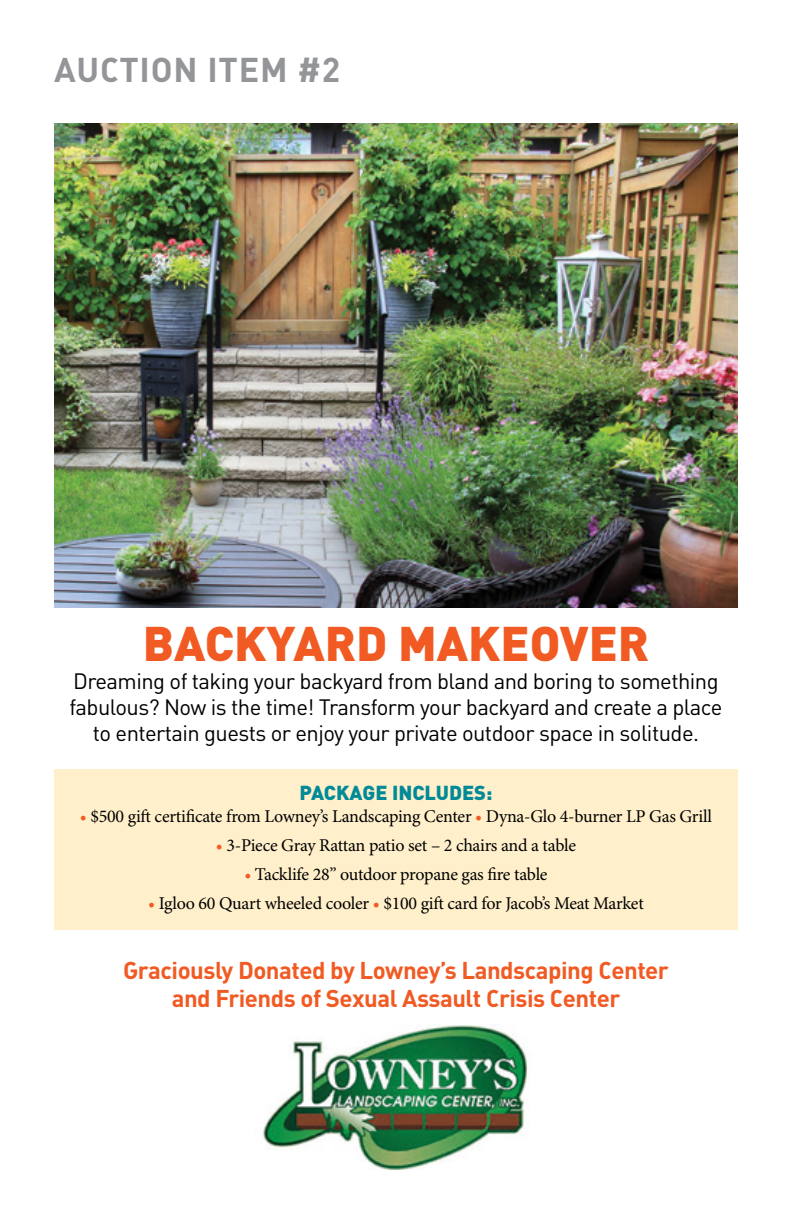
<style>
.page{position:relative;width:792px;height:1224px;background:#fff}
.page>*{position:absolute;margin:0;border:0;box-sizing:border-box;transform-origin:0 0}
.t1{font:900 48px "DIN";color:#f15a22}
.t2{font:700 34px "DIN";letter-spacing:.025em;color:#939598}
.t3{font:700 24px/28px "DIN";letter-spacing:-.02em;color:#f15a22;text-align:center}
.t4{font:22px/26px "DIN";letter-spacing:-.025em;color:#000;text-align:center}
.t5{font:900 20px "DIN";color:#008a97}
.t6{font:18px "Minion Pro";letter-spacing:-.015em;color:#000}
.s1{color:#f15a22}
</style>
<div class="page">
<div style="left:54px;top:769px;width:684px;height:160px;background:#fff0cb"></div>
<img style="left:54px;top:123px;width:684px;height:485px">
<img style="left:263px;top:1025px;width:265px;height:145px">
<h2 class="t2" style="left:54px;top:48px;width:288px">AUCTION ITEM #2</h2>
<h1 class="t1" style="left:143px;top:612px;width:508px">BACKYARD MAKEOVER</h1>
<p class="t4" style="left:70px;top:668px;width:654px">Dreaming of taking your backyard from bland and boring to something fabulous? Now is the time! Transform your backyard and create a place to entertain guests or enjoy your private outdoor space in solitude.</p>
<p class="t5" style="left:300px;top:779px;width:194px">PACKAGE INCLUDES:</p>
<p class="t6" style="left:80px;top:805px;width:634px"><span class="s1">•</span> $500 gift certificate from Lowney’s Landscaping Center <span class="s1">•</span> Dyna-Glo 4-burner LP Gas Grill</p>
<p class="t6" style="left:216px;top:835px;width:362px"><span class="s1">•</span> 3-Piece Gray Rattan patio set – 2 chairs and a table</p>
<p class="t6" style="left:244px;top:864px;width:305px"><span class="s1">•</span> Tacklife 28” outdoor propane gas fire table</p>
<p class="t6" style="left:148px;top:893px;width:497px"><span class="s1">•</span> Igloo 60 Quart wheeled cooler <span class="s1">•</span> $100 gift card for Jacob’s Meat Market</p>
<h3 class="t3" style="left:123px;top:955px;width:547px">Graciously Donated by Lowney’s Landscaping Center and Friends of Sexual Assault Crisis Center</h3>
</div>
